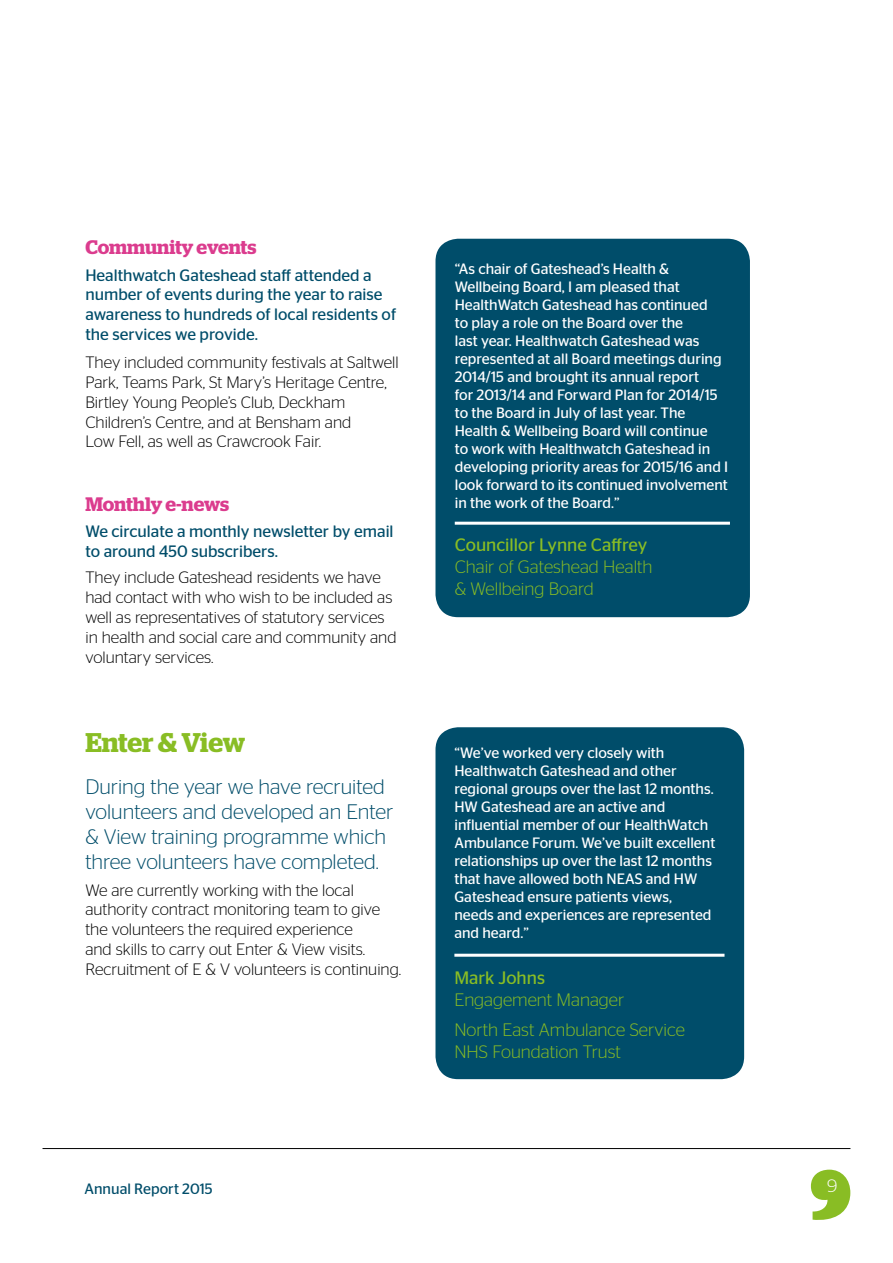
<style>
.page{position:relative;width:893px;height:1263px;background:#fff}
.page>*{position:absolute;margin:0;border:0;box-sizing:border-box;transform-origin:0 0}
.t1{font:600 27px "Stag";letter-spacing:-.005em;color:#89bd24}
.t2{font:300 21px/25.2px "Stag Sans";color:#004d6a}
.t3{font:600 19.5px "Stag";letter-spacing:-.005em;color:#db3c8e}
.t4{font:300 18px/30.2px "Stag Sans";color:#89bd24}
.t5{font:18px "Stag Sans";color:#89bd24}
.t6{font:300 18px "Stag Sans";color:#fff}
.t7{font:300 16.5px/19.8px "Stag Sans";color:#000}
.t8{font:16.5px/19.8px "Stag Sans";color:#004d6a}
.t9{font:15px/18px "Stag Sans";color:#fff}
.t10{font:15px "Stag Sans";color:#004d6a}
</style>
<div class="page">
<hr style="left:43px;top:1148px;width:807px;height:1px;background:#000">
<svg style="left:811px;top:1170px;width:40px;height:50px"></svg>
<div style="left:435px;top:727px;width:309px;height:352px;background:#004d6a;border-radius:23px"></div>
<hr style="left:454px;top:954px;width:270px;height:3px;background:#fff">
<div style="left:435px;top:239px;width:315px;height:378px;background:#004d6a;border-radius:23px"></div>
<hr style="left:455px;top:522px;width:275px;height:3px;background:#fff">
<h3 class="t3" style="left:85px;top:236px;width:172px">Community events</h3>
<p class="t8" style="left:85px;top:265px;width:312px">Healthwatch Gateshead staff attended a number of events during the year to raise awareness to hundreds of local residents of the services we provide.</p>
<p class="t7" style="left:85px;top:352px;width:315px">They included community festivals at Saltwell Park, Teams Park, St Mary’s Heritage Centre, Birtley Young People’s Club, Deckham Children’s Centre, and at Bensham and<br>Low Fell, as well as Crawcrook Fair.</p>
<h3 class="t3" style="left:85px;top:493px;width:145px">Monthly e-news</h3>
<p class="t8" style="left:85px;top:522px;width:310px">We circulate a monthly newsletter by email to around 450 subscribers.</p>
<p class="t7" style="left:85px;top:567px;width:313px">They include Gateshead residents we have had contact with who wish to be included as well as representatives of statutory services in health and social care and community and voluntary services.</p>
<h1 class="t1" style="left:85px;top:726px;width:161px">Enter &amp; View</h1>
<h2 class="t2" style="left:85px;top:774px;width:310px">During the year we have recruited volunteers and developed an Enter &amp; View training programme which three volunteers have completed.</h2>
<p class="t7" style="left:85px;top:880px;width:317px">We are currently working with the local authority contract monitoring team to give the volunteers the required experience<br>and skills to carry out Enter &amp; View visits.<br>Recruitment of E &amp; V volunteers is continuing.</p>
<p class="t9" style="left:455px;top:259px;width:275px">“As chair of Gateshead’s Health &amp; Wellbeing Board, I am pleased that HealthWatch Gateshead has continued<br>to play a role on the Board over the<br>last year. Healthwatch Gateshead was represented at all Board meetings during 2014/15 and brought its annual report<br>for 2013/14 and Forward Plan for 2014/15 to the Board in July of last year. The Health &amp; Wellbeing Board will continue<br>to work with Healthwatch Gateshead in developing priority areas for 2015/16 and I look forward to its continued involvement in the work of the Board.”</p>
<p class="t5" style="left:455px;top:535px;width:194px">Councillor Lynne Caffrey</p>
<p class="t4" style="left:455px;top:556px;width:199px;line-height:21.6px">Chair of Gateshead Health &amp; Wellbeing Board</p>
<p class="t9" style="left:454px;top:743px;width:262px">“We’ve worked very closely with Healthwatch Gateshead and other regional groups over the last 12 months.<br>HW Gateshead are an active and influential member of our HealthWatch Ambulance Forum. We’ve built excellent relationships up over the last 12 months that have allowed both NEAS and HW Gateshead ensure patients views, needs and experiences are represented and heard.”</p>
<p class="t5" style="left:454px;top:968px;width:92px">Mark Johns</p>
<p class="t4" style="left:454px;top:984px;width:232px">Engagement Manager<br>North East Ambulance Service</p>
<p class="t4" style="left:454px;top:1036px;width:168px">NHS Foundation Trust</p>
<p class="t10" style="left:85px;top:1180px;width:130px">Annual Report 2015</p>
<p class="t6" style="left:827px;top:1176px;width:12px">9</p>
</div>
